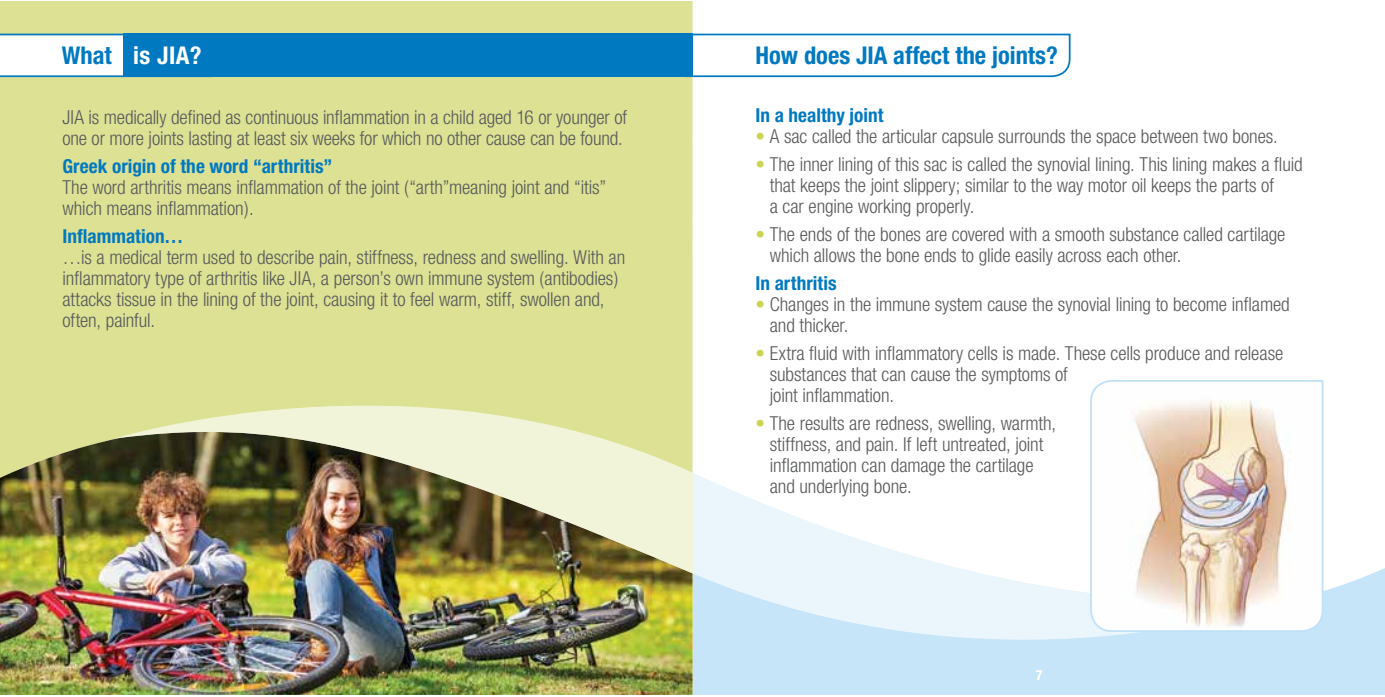
<style>
.page{position:relative;width:1385px;height:697px;background:#fff}
.page>*{position:absolute;margin:0;border:0;box-sizing:border-box;transform-origin:0 0}
.t1{font:700 condensed 24.5px "Helvetica Neue LT Std";color:#0079c1}
.t2{font:700 condensed 24.5px "Helvetica Neue LT Std";color:#fff}
.t3{font:300 condensed 19.25px/21px "Helvetica Neue";letter-spacing:-.005em;color:#58595b}
.t4{font:700 condensed 19.25px "Helvetica Neue LT Std";color:#0079c1}
.t5{font:700 condensed 14px "Helvetica Neue LT Std";color:#fff}
.s1{color:#ccd454}
</style>
<div class="page">
<div style="left:692px;top:446px;width:693px;height:249px;background:#c7e5f8"></div>
<div style="left:0;top:2px;width:693px;height:693px;background:#dce194"></div>
<img style="left:0;top:573px;width:692px;height:122px">
<img style="left:0;top:439px;width:113px;height:134px">
<svg style="left:692px;top:2px;width:693px;height:589px"></svg>
<img style="left:113px;top:404px;width:1027px;height:237px">
<svg style="left:0;top:34px;width:123px;height:43px;background:#edf5fa"></svg>
<svg style="left:701px;top:129px;width:34px;height:27px"></svg>
<svg style="left:701px;top:205px;width:34px;height:56px"></svg>
<svg style="left:685px;top:33px;width:386px;height:45px"></svg>
<div style="left:123px;top:34px;width:569px;height:43px;background:#0079c1"></div>
<svg style="left:1089px;top:379px;width:235px;height:253px"></svg>
<p class="t1" style="left:62px;top:41px;width:51px">What</p>
<p class="t2" style="left:133px;top:41px;width:70px">is JIA?</p>
<p class="t1" style="left:755px;top:41px;width:304px">How does JIA affect the joints?</p>
<p class="t3" style="left:62px;top:106px;width:566px">JIA is medically defined as continuous inflammation in a child aged 16 or younger of one or more joints lasting at least six weeks for which no other cause can be found.</p>
<p class="t4" style="left:62px;top:154px;width:271px">Greek origin of the word “arthritis”</p>
<p class="t3" style="left:62px;top:176px;width:545px">The word arthritis means inflammation of the joint (“arth”meaning joint and “itis” which means inflammation).</p>
<p class="t4" style="left:62px;top:224px;width:123px">Inflammation…</p>
<p class="t3" style="left:62px;top:246px;width:564px">…is a medical term used to describe pain, stiffness, redness and swelling. With an inflammatory type of arthritis like JIA, a person’s own immune system (antibodies) attacks tissue in the lining of the joint, causing it to feel warm, stiff, swollen and, often, painful.</p>
<p class="t4" style="left:755px;top:104px;width:129px">In a healthy joint</p>
<p class="t3" style="left:755px;top:126px;width:524px"><span class="s1">•</span> A sac called the articular capsule surrounds the space between two bones.</p>
<p class="t3" style="left:770px;top:154px;width:534px;text-indent:-14px"><span class="s1">•</span> The inner lining of this sac is called the synovial lining. This lining makes a fluid that keeps the joint slippery; similar to the way motor oil keeps the parts of<br>a car engine working properly.</p>
<p class="t3" style="left:770px;top:224px;width:517px;text-indent:-14px"><span class="s1">•</span> The ends of the bones are covered with a smooth substance called cartilage which allows the bone ends to glide easily across each other.</p>
<p class="t4" style="left:755px;top:272px;width:83px">In arthritis</p>
<p class="t3" style="left:770px;top:294px;width:522px;text-indent:-14px"><span class="s1">•</span> Changes in the immune system cause the synovial lining to become inflamed and thicker.</p>
<p class="t3" style="left:770px;top:343px;width:515px;text-indent:-14px"><span class="s1">•</span> Extra fluid with inflammatory cells is made. These cells produce and release substances that can cause the symptoms of<br>joint inflammation.</p>
<p class="t3" style="left:770px;top:413px;width:288px;text-indent:-14px"><span class="s1">•</span> The results are redness, swelling, warmth, stiffness, and pain. If left untreated, joint inflammation can damage the cartilage and underlying bone.</p>
<p class="t5" style="left:1036px;top:667px;width:8px">7</p>
</div>
